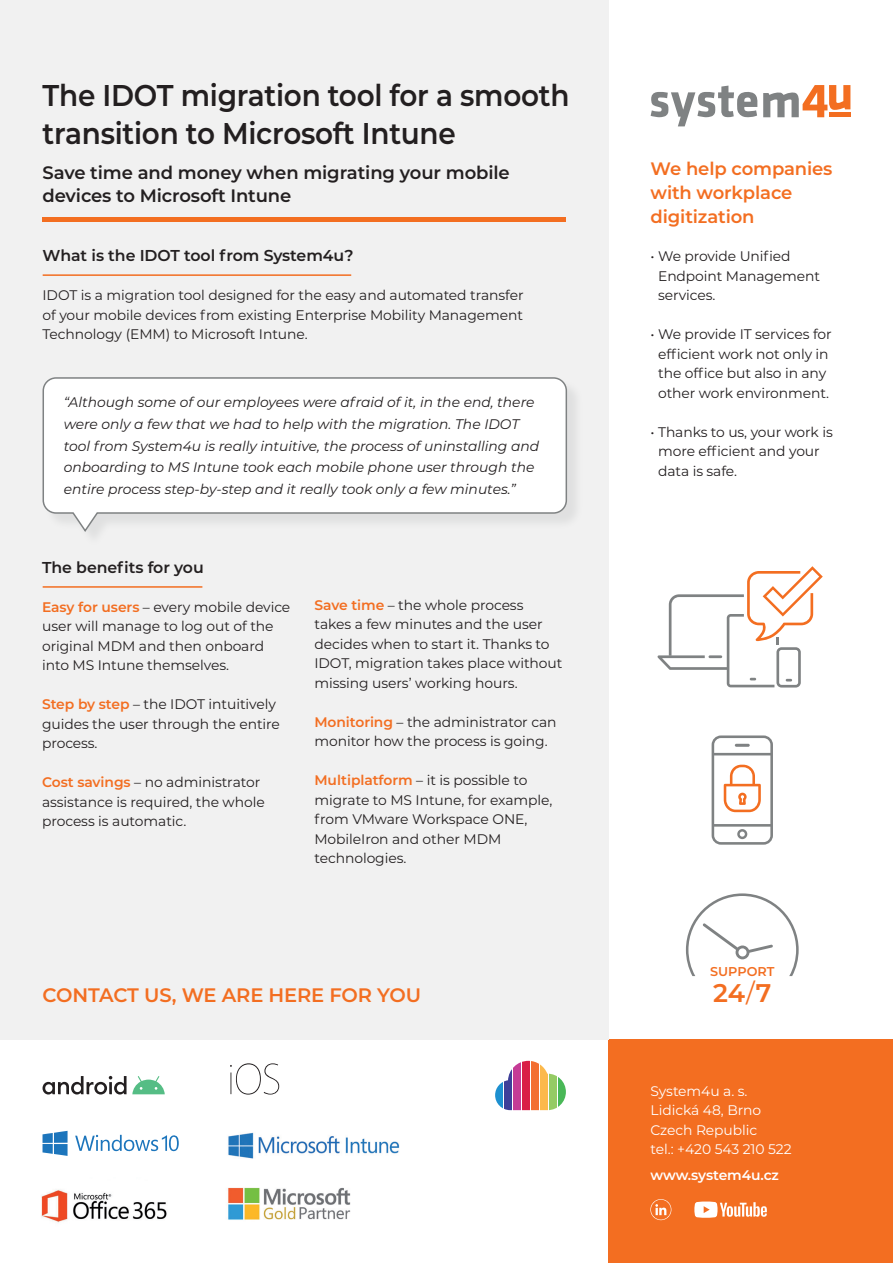
<style>
.page{position:relative;width:893px;height:1263px;background:#fff}
.page>*{position:absolute;margin:0;border:0;box-sizing:border-box;transform-origin:0 0}
.t1{font:600 30px/37.5px "Montserrat";letter-spacing:-.01em;color:#231f20;scale:.93 1}
.t2{font:600 25.5px "Montserrat";color:#f36e21}
.t3{font:600 19.5px "Montserrat";letter-spacing:-.005em;color:#f36e21}
.t4{font:600 18px/22.5px "Montserrat";letter-spacing:-.005em;color:#231f20}
.t5{font:600 18px/24px "Montserrat";letter-spacing:-.005em;color:#f36e21}
.t6{font:600 15.75px "Montserrat";letter-spacing:-.005em;color:#231f20}
.t7{font:13.8px/19.5px "Montserrat";letter-spacing:-.005em;color:#231f20}
.t8{font:italic 13.8px/21.8px "Montserrat";color:#231f20}
.t9{font:13.8px/19.5px "Montserrat";letter-spacing:-.005em;color:#fff}
.t10{font:600 13.8px "Montserrat";letter-spacing:-.01em;color:#fff}
.t11{font:600 12.75px "Montserrat";color:#f36e21}
.s1{font-weight:600;color:#f36e21}
.s2{font-weight:400}
</style>
<div class="page">
<div style="left:608px;top:1040px;width:285px;height:223px;background:#f36e21"></div>
<div style="left:0;top:0;width:608px;height:1040px;background:#f1f1f1"></div>
<svg style="left:650px;top:1199px;width:21px;height:21px"></svg>
<svg style="left:694px;top:1201px;width:73px;height:17px"></svg>
<svg style="left:651px;top:85px;width:199px;height:41px"></svg>
<hr style="left:829px;top:113px;width:21px;height:4px;background:#f36e21">
<div style="left:45px;top:379px;width:538px;height:168px;background:#7f8283;opacity:.15"></div>
<svg style="left:42px;top:377px;width:526px;height:156px"></svg>
<svg style="left:712px;top:735px;width:61px;height:110px"></svg>
<svg style="left:657px;top:566px;width:166px;height:121px"></svg>
<hr style="left:708px;top:655px;width:14px;height:3px;background:#7f8283">
<hr style="left:43px;top:217px;width:523px;height:4px;background:#f36e21">
<hr style="left:43px;top:586px;width:159px;height:2px;background:#f36e21">
<hr style="left:43px;top:274px;width:308px;height:2px;background:#f36e21">
<svg style="left:495px;top:1082px;width:8px;height:27px"></svg>
<svg style="left:504px;top:1069px;width:8px;height:41px"></svg>
<div style="left:513px;top:1061px;width:8px;height:49px;background:#c53b96"></div>
<div style="left:540px;top:1061px;width:8px;height:49px;background:#fcb94b"></div>
<svg style="left:558px;top:1077px;width:8px;height:30px"></svg>
<div style="left:531px;top:1061px;width:8px;height:49px;background:#f36e31"></div>
<div style="left:522px;top:1061px;width:8px;height:49px;background:#d91e47"></div>
<svg style="left:549px;top:1073px;width:8px;height:37px"></svg>
<img style="left:41px;top:1189px;width:126px;height:34px">
<svg style="left:43px;top:1076px;width:122px;height:18px"></svg>
<svg style="left:230px;top:1063px;width:49px;height:31px"></svg>
<svg style="left:75px;top:1134px;width:104px;height:18px"></svg>
<svg style="left:43px;top:1131px;width:25px;height:25px"></svg>
<img style="left:228px;top:1132px;width:172px;height:27px">
<img style="left:228px;top:1187px;width:123px;height:33px">
<svg style="left:686px;top:893px;width:113px;height:83px"></svg>
<h1 class="t1" style="left:43px;top:75px;width:568px">The IDOT migration tool for a smooth transition to Microsoft Intune</h1>
<h3 class="t4" style="left:43px;top:161px;width:469px">Save time and money when migrating your mobile devices to Microsoft Intune</h3>
<p class="t6" style="left:43px;top:244px;width:313px">What is the IDOT tool from System4u?</p>
<p class="t7" style="left:43px;top:285px;width:483px;text-align:justify">IDOT is a migration tool designed for the easy and automated transfer of your mobile devices from existing Enterprise Mobility Management Technology (EMM) to Microsoft Intune.</p>
<p class="t8" style="left:64px;top:391px;width:477px">“Although some of our employees were afraid of it, in the end, there were only a few that we had to help with the migration. The IDOT tool from System4u is really intuitive, the process of uninstalling and onboarding to MS Intune took each mobile phone user through the entire process step-by-step and it really took only a few minutes.”</p>
<p class="t6" style="left:42px;top:556px;width:163px">The benefits for you</p>
<p class="t7" style="left:42px;top:596px;width:250px"><span class="s1">Easy for users</span> – every mobile device user will manage to log out of the original MDM and then onboard into MS Intune themselves.</p>
<p class="t7" style="left:42px;top:694px;width:239px"><span class="s1">Step by step</span> – the IDOT intuitively guides the user through the entire process.</p>
<p class="t7" style="left:42px;top:772px;width:224px"><span class="s1">Cost savings</span> – no administrator assistance is required, the whole process is automatic.</p>
<p class="t7" style="left:314px;top:594px;width:249px"><span class="s1">Save time</span> – the whole process takes a few minutes and the user decides when to start it. Thanks to<br>IDOT, migration takes place without missing users’ working hours.</p>
<p class="t7" style="left:314px;top:711px;width:244px"><span class="s1">Monitoring</span> – the administrator can monitor how the process is going.</p>
<p class="t7" style="left:314px;top:770px;width:240px"><span class="s1">Multiplatform</span> – it is possible to migrate to MS Intune, for example, from VMware Workspace ONE,<br>MobileIron and other MDM technologies.</p>
<h3 class="t3" style="left:43px;top:981px;width:380px">CONTACT US, WE ARE HERE FOR YOU</h3>
<h3 class="t5" style="left:651px;top:156px;width:183px">We help companies with workplace digitization</h3>
<p class="t7" style="left:658px;top:246px;width:163px;text-indent:-8px">• We provide Unified<br>Endpoint Management services.</p>
<p class="t7" style="left:651px;top:324px;width:183px;text-align:center">• We provide IT services for efficient work not only in the office but also in any other work environment.</p>
<p class="t7" style="left:658px;top:421px;width:176px;text-indent:-8px">• Thanks to us, your work is more efficient and your data is safe.</p>
<p class="t11" style="left:710px;top:963px;width:66px">SUPPORT</p>
<h2 class="t2" style="left:713px;top:975px;width:60px">24<span class="s2">/</span> 7</h2>
<p class="t9" style="left:651px;top:1080px;width:142px">System4u a. s.<br>Lidická 48, Brno<br>Czech Republic<br>tel.: +420 543 210 522</p>
<p class="t10" style="left:651px;top:1165px;width:130px">www.system4u.cz</p>
</div>
